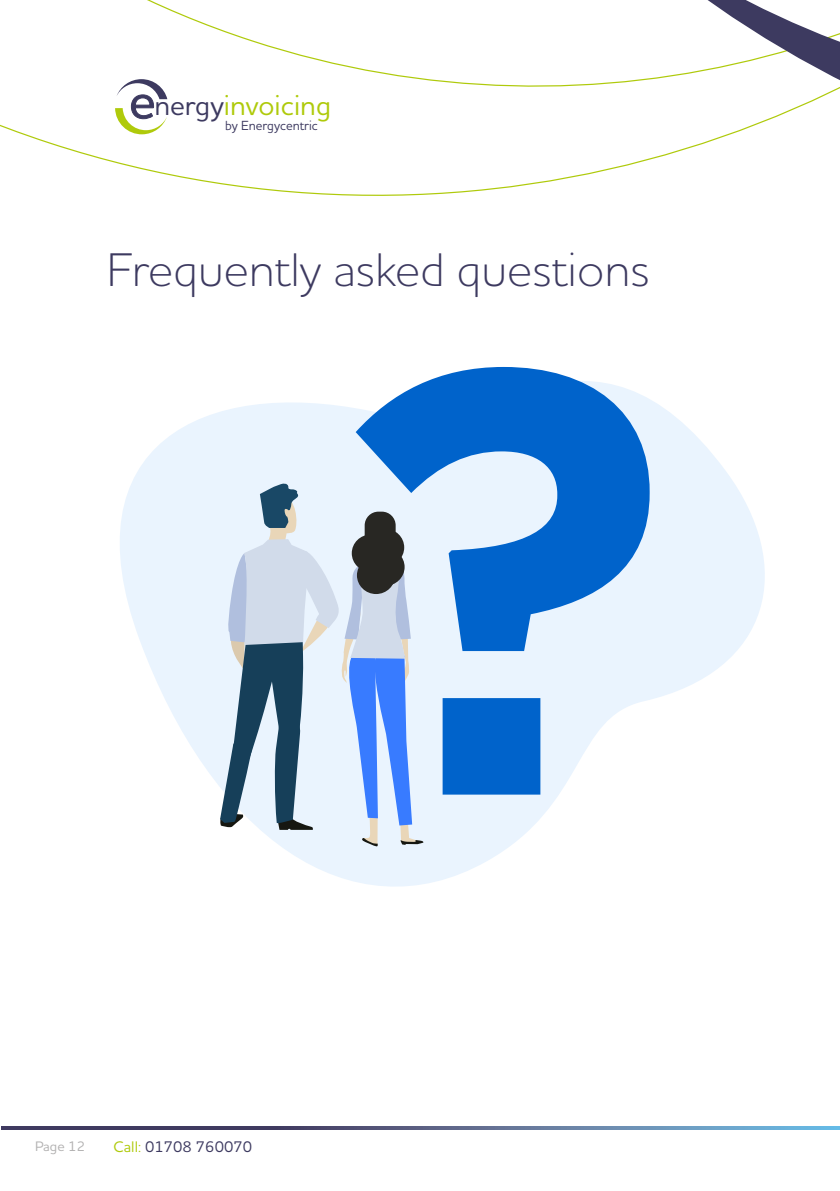
<style>
.page{position:relative;width:840px;height:1191px;background:#fff}
.page>*{position:absolute;margin:0;border:0;box-sizing:border-box;transform-origin:0 0}
.t1{font:300 48px "Houschka Pro";color:#3d3a60}
.t2{font:500 28.4px "Houschka Pro";color:#afca0b}
.t3{font:500 15.6px "Houschka Pro";color:#3d3a60}
.t4{font:500 14px "Houschka Pro";color:#b3b2b2}
.t5{font:500 13.4px "Houschka Pro";color:#3d3a60;scale:.95 1}
.s1{color:#3d3a60}
.s2{color:#afca0b}
</style>
<div class="page">
<svg style="left:1px;top:1126px;width:838px;height:3px;background:#56688d"></svg>
<svg style="left:0;top:0;width:564px;height:196px"></svg>
<svg style="left:564px;top:0;width:275px;height:179px"></svg>
<svg style="left:115px;top:79px;width:52px;height:56px"></svg>
<svg style="left:120px;top:399px;width:645px;height:488px"></svg>
<svg style="left:219px;top:479px;width:204px;height:367px;background:#bacad9"></svg>
<svg style="left:355px;top:367px;width:294px;height:427px;background:#7dade2"></svg>
<p class="t2" style="left:154px;top:87px;width:178px"><span class="s1">nergy</span>invoicing</p>
<p class="t5" style="left:225px;top:117px;width:99px">by Energycentric</p>
<p class="t1" style="left:107px;top:239px;width:544px">Frequently asked questions</p>
<p class="t4" style="left:35px;top:1136px;width:52px">Page 12</p>
<p class="t3" style="left:113px;top:1136px;width:140px"><span class="s2">Call:</span> 01708 760070</p>
</div>
